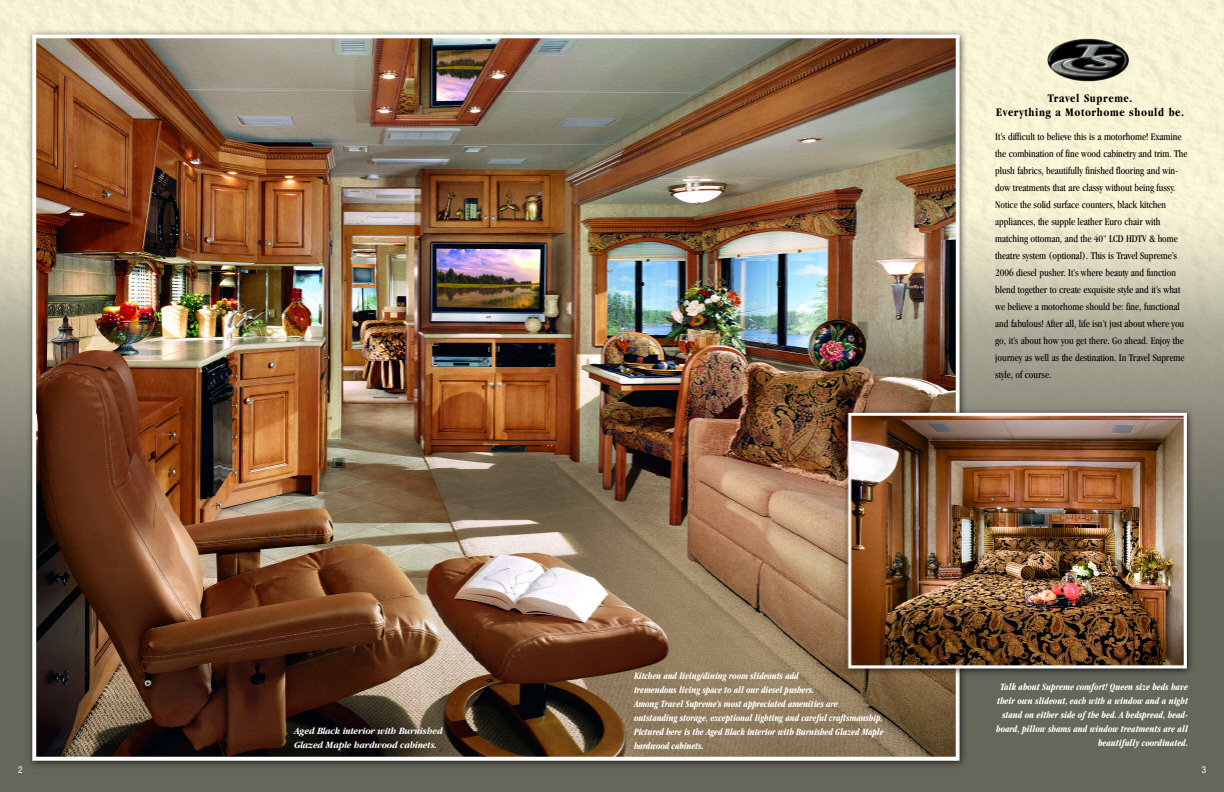
<style>
.page{position:relative;width:1224px;height:792px;background:#fff}
.page>*{position:absolute;margin:0;border:0;box-sizing:border-box;transform-origin:0 0}
.t1{font:700 condensed 12px/14.4px "Garamond";letter-spacing:.05em;color:#000;text-align:center}
.t2{font:condensed 10.5px/17px "Garamond";letter-spacing:-.005em;color:#000}
.t3{font:italic 700 condensed 10px/14px "Garamond";letter-spacing:-.015em;color:#fff;scale:.9 1}
.t4{font:italic 700 10px/14px "Garamond";letter-spacing:-.015em;color:#fff;scale:.9 1}
.t5{font:condensed 9px "Helvetica";color:#fff}
</style>
<div class="page">
<img style="left:0;top:0;width:1224px;height:792px">
<img style="left:1047px;top:39px;width:82px;height:42px">
<p class="t5" style="left:18px;top:766px;width:6px">2</p>
<p class="t4" style="left:294px;top:724px;width:167px">Aged Black interior with Burnished<br>Glazed Maple hardwood cabinets.</p>
<p class="t1" style="left:996px;top:92px;width:190px">Travel Supreme.<br>Everything a Motorhome should be.</p>
<p class="t2" style="left:995px;top:129px;width:194px">It’s difficult to believe this is a motorhome! Examine the combination of fine wood cabinetry and trim. The plush fabrics, beautifully finished flooring and win&shy;dow treatments that are classy without being fussy.<br>Notice the solid surface counters, black kitchen appliances, the supple leather Euro chair with matching ottoman, and the 40" LCD HDTV &amp; home theatre system (optional). This is Travel Supreme’s 2006 diesel pusher. It’s where beauty and function blend together to create exquisite style and it’s what we believe a motorhome should be: fine, functional and fabulous! After all, life isn’t just about where you go, it’s about how you get there. Go ahead. Enjoy the journey as well as the destination. In Travel Supreme style, of course.</p>
<p class="t3" style="left:634px;top:669px;width:279px">Kitchen and living/dining room slideouts add<br>tremendous living space to all our diesel pushers.<br>Among Travel Supreme’s most appreciated amenities are outstanding storage, exceptional lighting and careful craftsmanship.<br>Pictured here is the Aged Black interior with Burnished Glazed Maple hardwood cabinets.</p>
<p class="t3" style="left:996px;top:681px;width:215px;text-align:right">Talk about Supreme comfort! Queen size beds have their own slideout, each with a window and a night stand on either side of the bed. A bedspread, head&shy;board, pillow shams and window treatments are all beautifully coordinated.</p>
<p class="t5" style="left:1202px;top:766px;width:6px">3</p>
</div>
